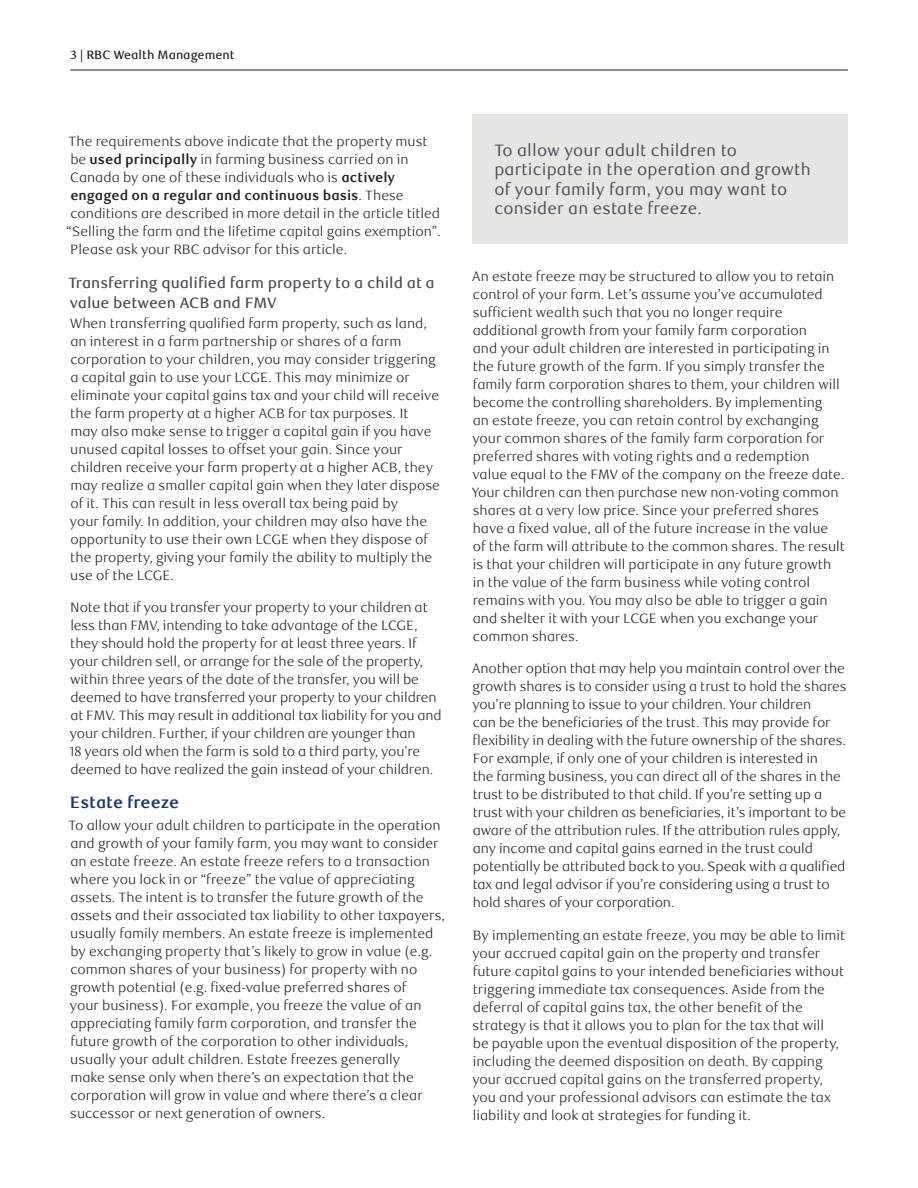
<style>
.page{position:relative;width:918px;height:1188px;background:#fff}
.page>*{position:absolute;margin:0;border:0;box-sizing:border-box;transform-origin:0 0}
.t1{font:16.5px/19.5px "RBC Text";letter-spacing:.01em;color:#484e54}
._4-Text_Headline{font:700 16.5px "RBC Text";color:#1c366c}
._6-Subhead_L1{font:500 15px/19.5px "RBC Text";color:#484e54}
._5-Body_Copy{font:300 13.5px/18px "RBC Text";color:#231f20}
._5-Body_Copy-2{font:700 13.5px "RBC Text";color:#231f20}
.t2{font:500 12px "RBC Text";color:#231f20}
.s1{font-weight:700}
.s2{font-weight:300}
</style>
<div class="page">
<hr style="left:70px;top:70px;width:778px;height:1px;background:#231f20">
<div style="left:473px;top:114px;width:375px;height:130px;background:#e8e6e3"></div>
<p class="t2" style="left:71px;top:47px;width:165px">3 | RBC Wealth Management</p>
<p class="_5-Body_Copy" style="left:69px;top:133px;width:360px">The requirements above indicate that the property must</p>
<p class="_5-Body_Copy" style="left:70px;top:151px;width:340px">be <span class="s1">used principally</span> in farming business carried on in</p>
<p class="_5-Body_Copy" style="left:70px;top:169px;width:327px">Canada by one of these individuals who is <span class="s1">actively</span></p>
<p class="_5-Body_Copy-2" style="left:70px;top:188px;width:335px">engaged on a regular and continuous basis<span class="s2">. These</span></p>
<p class="_5-Body_Copy" style="left:70px;top:205px;width:371px">conditions are described in more detail in the article titled</p>
<p class="_5-Body_Copy" style="left:66px;top:223px;width:376px">“Selling the farm and the lifetime capital gains exemption”.</p>
<p class="_5-Body_Copy" style="left:70px;top:241px;width:278px">Please ask your RBC advisor for this article.</p>
<h3 class="_6-Subhead_L1" style="left:69px;top:274px;width:368px">Transferring qualified farm property to a child at a value between ACB and FMV</h3>
<p class="_5-Body_Copy" style="left:70px;top:314px;width:372px">When transferring qualified farm property, such as land, an interest in a farm partnership or shares of a farm corporation to your children, you may consider triggering a capital gain to use your LCGE. This may minimize or eliminate your capital gains tax and your child will receive the farm property at a higher ACB for tax purposes. It<br>may also make sense to trigger a capital gain if you have unused capital losses to offset your gain. Since your children receive your farm property at a higher ACB, they may realize a smaller capital gain when they later dispose of it. This can result in less overall tax being paid by<br>your family. In addition, your children may also have the opportunity to use their own LCGE when they dispose of the property, giving your family the ability to multiply the use of the LCGE.</p>
<p class="_5-Body_Copy" style="left:70px;top:599px;width:374px">Note that if you transfer your property to your children at less than FMV, intending to take advantage of the LCGE, they should hold the property for at least three years. If your children sell, or arrange for the sale of the property, within three years of the date of the transfer, you will be deemed to have transferred your property to your children at FMV. This may result in additional tax liability for you and your children. Further, if your children are younger than<br>18 years old when the farm is sold to a third party, you’re deemed to have realized the gain instead of your children.</p>
<h2 class="_4-Text_Headline" style="left:70px;top:792px;width:111px">Estate freeze</h2>
<p class="_5-Body_Copy" style="left:69px;top:817px;width:378px">To allow your adult children to participate in the operation and growth of your family farm, you may want to consider an estate freeze. An estate freeze refers to a transaction where you lock in or “freeze” the value of appreciating assets. The intent is to transfer the future growth of the assets and their associated tax liability to other taxpayers, usually family members. An estate freeze is implemented by exchanging property that’s likely to grow in value (e.g. common shares of your business) for property with no growth potential (e.g. fixed-value preferred shares of<br>your business). For example, you freeze the value of an appreciating family farm corporation, and transfer the future growth of the corporation to other individuals, usually your adult children. Estate freezes generally<br>make sense only when there’s an expectation that the corporation will grow in value and where there’s a clear successor or next generation of owners.</p>
<p class="t1" style="left:494px;top:141px;width:318px">To allow your adult children to participate in the operation and growth of your family farm, you may want to consider an estate freeze.</p>
<p class="_5-Body_Copy" style="left:472px;top:268px;width:375px">An estate freeze may be structured to allow you to retain control of your farm. Let’s assume you’ve accumulated sufficient wealth such that you no longer require additional growth from your family farm corporation<br>and your adult children are interested in participating in the future growth of the farm. If you simply transfer the family farm corporation shares to them, your children will become the controlling shareholders. By implementing<br>an estate freeze, you can retain control by exchanging your common shares of the family farm corporation for preferred shares with voting rights and a redemption value equal to the FMV of the company on the freeze date.<br>Your children can then purchase new non-voting common shares at a very low price. Since your preferred shares have a fixed value, all of the future increase in the value<br>of the farm will attribute to the common shares. The result is that your children will participate in any future growth in the value of the farm business while voting control remains with you. You may also be able to trigger a gain and shelter it with your LCGE when you exchange your common shares.</p>
<p class="_5-Body_Copy" style="left:472px;top:660px;width:376px">Another option that may help you maintain control over the growth shares is to consider using a trust to hold the shares you’re planning to issue to your children. Your children<br>can be the beneficiaries of the trust. This may provide for flexibility in dealing with the future ownership of the shares.<br>For example, if only one of your children is interested in<br>the farming business, you can direct all of the shares in the trust to be distributed to that child. If you’re setting up a trust with your children as beneficiaries, it’s important to be aware of the attribution rules. If the attribution rules apply, any income and capital gains earned in the trust could potentially be attributed back to you. Speak with a qualified tax and legal advisor if you’re considering using a trust to hold shares of your corporation.</p>
<p class="_5-Body_Copy" style="left:472px;top:926px;width:374px">By implementing an estate freeze, you may be able to limit your accrued capital gain on the property and transfer future capital gains to your intended beneficiaries without triggering immediate tax consequences. Aside from the deferral of capital gains tax, the other benefit of the strategy is that it allows you to plan for the tax that will<br>be payable upon the eventual disposition of the property, including the deemed disposition on death. By capping your accrued capital gains on the transferred property, you and your professional advisors can estimate the tax liability and look at strategies for funding it.</p>
</div>
